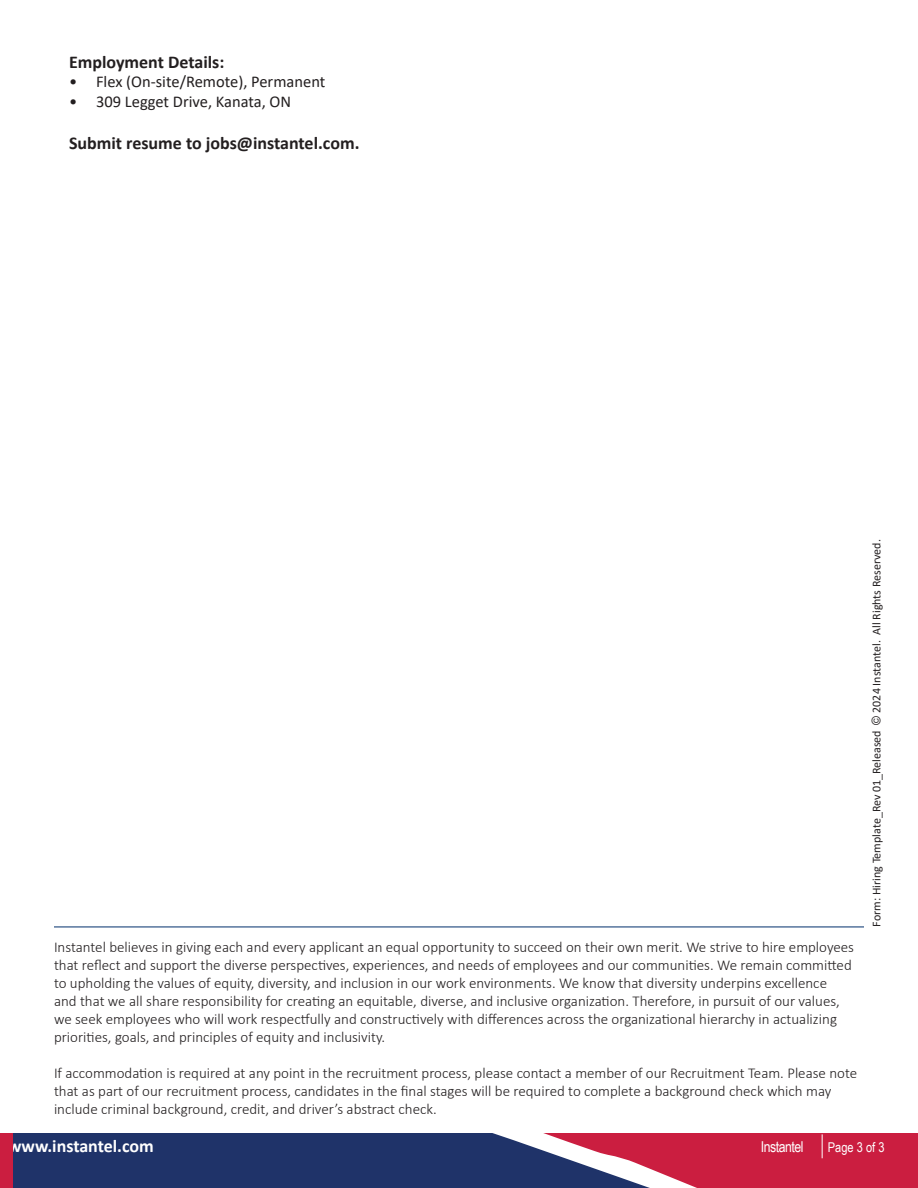
<style>
.page{position:relative;width:918px;height:1188px;background:#fff}
.page>*{position:absolute;margin:0;border:0;box-sizing:border-box;transform-origin:0 0}
.t1{font:700 18px "Calibri";color:#231f20}
.t2{font:700 18px "Calibri";color:#fff}
.t3{font:16.5px "Calibri";color:#231f20}
.t4{font:300 15px/18px "Calibri";color:#231f20}
.t5{font:15px "Arial Narrow";letter-spacing:-.03em;color:#fff}
.t6{font:13.5px "Arial Narrow";color:#fff}
.t7{font:12px "Calibri";color:#231f20}
.s1{font-family:"Arial"}
</style>
<div class="page">
<div style="left:690px;top:1134px;width:228px;height:54px;background:#cb1e40"></div>
<hr style="left:54px;top:927px;width:810px;height:1px;background:#002f6c">
<svg style="left:822px;top:1134px;width:1px;height:24px"></svg>
<svg style="left:0;top:1134px;width:690px;height:54px;background:#433f6f"></svg>
<p class="t1" style="left:69px;top:49px;width:157px">Employment Details:</p>
<p class="t3" style="left:69px;top:70px;width:258px">• Flex (On-site/Remote), Permanent</p>
<p class="t3" style="left:69px;top:90px;width:224px">• 309 Legget Drive, Kanata, ON</p>
<p class="t1" style="left:69px;top:130px;width:292px">Submit resume to jobs@instantel.com.</p>
<p class="t7" style="left:868px;top:927px;width:389px;rotate:-90deg">Form: Hiring Template_Rev 01_Released <span class="s1">©</span> 2024 Instantel. All Rights Reserved.</p>
<p class="t4" style="left:54px;top:938px;width:802px">Instantel believes in giving each and every applicant an equal opportunity to succeed on their own merit. We strive to hire employees that reflect and support the diverse perspectives, experiences, and needs of employees and our communities. We remain committed to upholding the values of equity, diversity, and inclusion in our work environments. We know that diversity underpins excellence<br>and that we all share responsibility for creating an equitable, diverse, and inclusive organization. Therefore, in pursuit of our values, we seek employees who will work respectfully and constructively with differences across the organizational hierarchy in actualizing priorities, goals, and principles of equity and inclusivity.</p>
<p class="t4" style="left:54px;top:1064px;width:805px">If accommodation is required at any point in the recruitment process, please contact a member of our Recruitment Team. Please note that as part of our recruitment process, candidates in the final stages will be required to complete a background check which may include criminal background, credit, and driver’s abstract check.</p>
<p class="t5" style="left:761px;top:1136px;width:44px">Instantel</p>
<p class="t6" style="left:828px;top:1138px;width:58px">Page 3 of 3</p>
<p class="t2" style="left:8px;top:1134px;width:147px">www.instantel.com</p>
</div>
